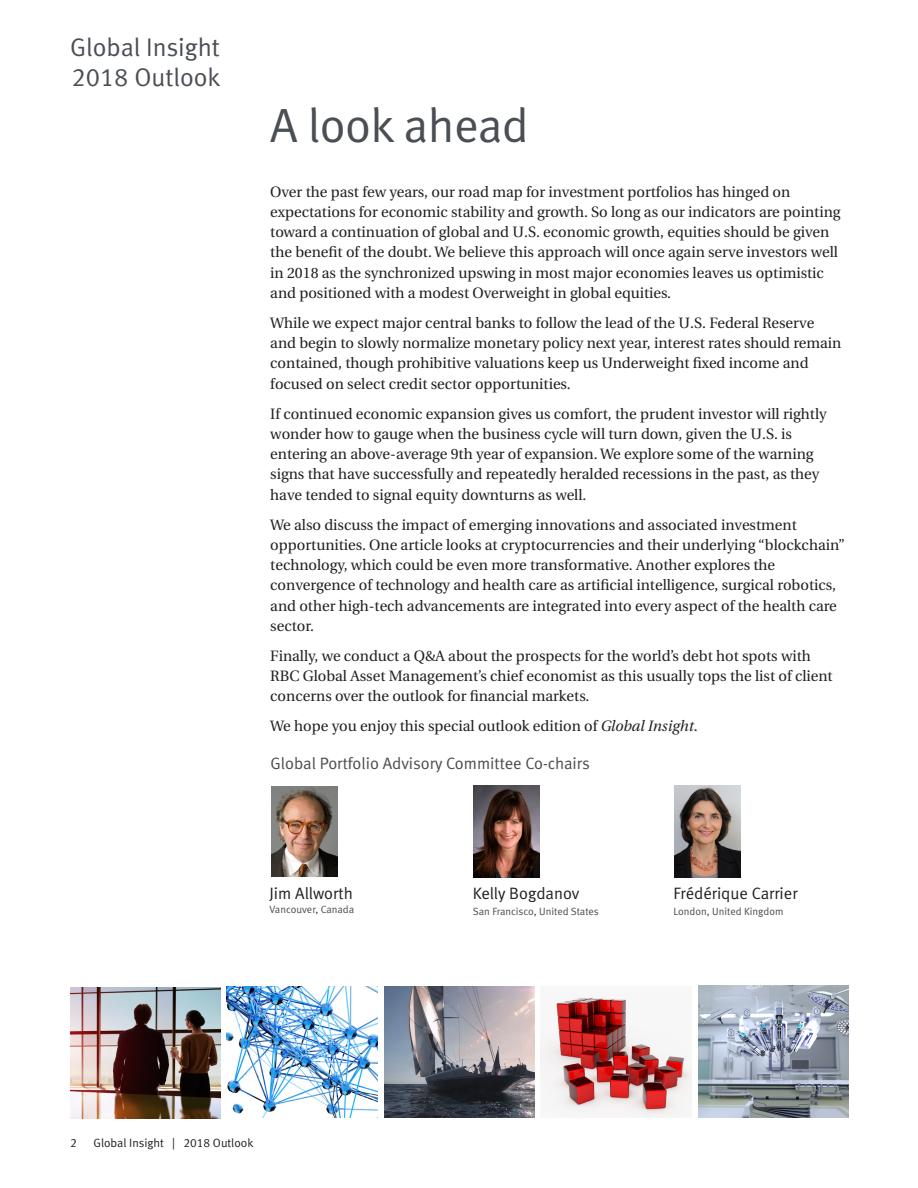
<style>
.page{position:relative;width:918px;height:1188px;background:#fff}
.page>*{position:absolute;margin:0;border:0;box-sizing:border-box;transform-origin:0 0}
.t1{font:48px "Meta Normal LF";letter-spacing:-.01em;color:#4a4f55}
.F_B_Sub-title_-_slat{font:25.5px/30px "Meta Normal LF";color:#4a4f55}
.t2{font:16.5px "Meta Normal LF";color:#231f20}
.t3{font:16.5px "Meta Normal LF";color:#4b4c4d}
.t4{font:15px/20.2px "Utopia";color:#231f20}
.Page_Details__top{font:12px "Meta Normal LF";color:#231f20}
.t5{font:10.5px "Meta Normal LF";color:#4b4c4d}
.s1{font-style:italic}
</style>
<div class="page">
<img style="left:474px;top:786px;width:66px;height:91px">
<img style="left:271px;top:786px;width:66px;height:91px">
<img style="left:698px;top:986px;width:151px;height:131px">
<img style="left:541px;top:997px;width:150px;height:121px">
<img style="left:384px;top:986px;width:151px;height:132px">
<img style="left:227px;top:987px;width:150px;height:131px">
<img style="left:70px;top:987px;width:150px;height:131px">
<img style="left:674px;top:786px;width:66px;height:91px">
<p class="F_B_Sub-title_-_slat" style="left:70px;top:32px;width:152px">Global Insight<br>2018 Outlook</p>
<h1 class="t1" style="left:270px;top:97px;width:260px">A look ahead</h1>
<p class="t4" style="left:270px;top:182px;width:572px">Over the past few years, our road map for investment portfolios has hinged on expectations for economic stability and growth. So long as our indicators are pointing toward a continuation of global and U.S. economic growth, equities should be given the benefit of the doubt. We believe this approach will once again serve investors well in 2018 as the synchronized upswing in most major economies leaves us optimistic and positioned with a modest Overweight in global equities.</p>
<p class="t4" style="left:270px;top:313px;width:573px">While we expect major central banks to follow the lead of the U.S. Federal Reserve and begin to slowly normalize monetary policy next year, interest rates should remain contained, though prohibitive valuations keep us Underweight fixed income and focused on select credit sector opportunities.</p>
<p class="t4" style="left:270px;top:404px;width:558px">If continued economic expansion gives us comfort, the prudent investor will rightly wonder how to gauge when the business cycle will turn down, given the U.S. is entering an above-average 9th year of expansion. We explore some of the warning signs that have successfully and repeatedly heralded recessions in the past, as they have tended to signal equity downturns as well.</p>
<p class="t4" style="left:270px;top:515px;width:576px">We also discuss the impact of emerging innovations and associated investment opportunities. One article looks at cryptocurrencies and their underlying “blockchain” technology, which could be even more transformative. Another explores the convergence of technology and health care as artificial intelligence, surgical robotics, and other high-tech advancements are integrated into every aspect of the health care sector.</p>
<p class="t4" style="left:270px;top:646px;width:564px">Finally, we conduct a Q&amp;A about the prospects for the world’s debt hot spots with<br>RBC Global Asset Management’s chief economist as this usually tops the list of client concerns over the outlook for financial markets.</p>
<p class="t4" style="left:270px;top:716px;width:429px">We hope you enjoy this special outlook edition of <span class="s1">Global Insight</span>.</p>
<p class="t3" style="left:271px;top:754px;width:321px">Global Portfolio Advisory Committee Co-chairs</p>
<p class="t2" style="left:270px;top:884px;width:85px">Jim Allworth</p>
<p class="t5" style="left:270px;top:903px;width:86px">Vancouver, Canada</p>
<p class="t2" style="left:473px;top:884px;width:108px">Kelly Bogdanov</p>
<p class="t5" style="left:473px;top:905px;width:128px">San Francisco, United States</p>
<p class="t2" style="left:673px;top:884px;width:126px">Frédérique Carrier</p>
<p class="t5" style="left:673px;top:905px;width:112px">London, United Kingdom</p>
<p class="Page_Details__top" style="left:70px;top:1136px;width:8px">2</p>
<p class="Page_Details__top" style="left:94px;top:1136px;width:161px">Global Insight | 2018 Outlook</p>
</div>
